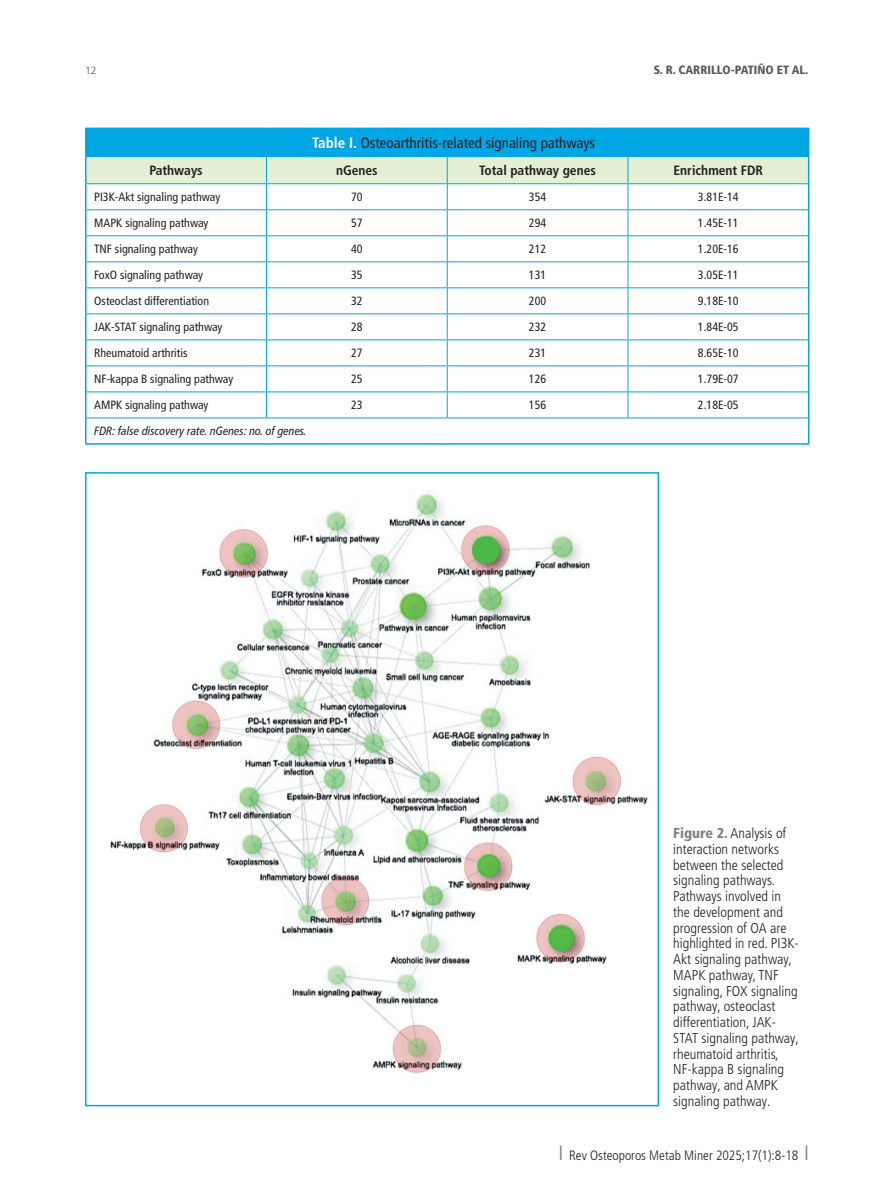
<style>
.page{position:relative;width:893px;height:1191px;background:#fff}
.page>*{position:absolute;margin:0;border:0;box-sizing:border-box;transform-origin:0 0}
.Titulo_tabla{font:condensed 15px "Frutiger LT Pro";color:#231f20}
.FIGURA_NÚMERO{font:300 condensed 14.25px/15.8px "Frutiger LT Pro";color:#231f20}
.CABECERA_TABLA{font:700 condensed 13.5px "Frutiger LT Pro";color:#231f20}
.t1{font:300 condensed 13.5px "Frutiger LT Pro";color:#231f20}
.INTERIOR_TABLA{font:condensed 12px "Frutiger LT Pro";color:#231f20}
.PIE_TABLA{font:italic condensed 12px "Frutiger LT Pro";color:#231f20}
.t2{font:900 condensed 12px "Frutiger LT Pro";color:#57585a}
.t3{font:300 10.5px "Frutiger LT Pro";color:#57585a}
.s1{font-weight:700;color:#fff}
.s2{font-weight:900;color:#808285}
.s3{color:#808285}
</style>
<div class="page">
<hr style="left:85px;top:128px;width:181px;height:1px;background:#00a5e3">
<hr style="left:85px;top:129px;width:2px;height:28px;background:#00a5e3">
<hr style="left:266px;top:128px;width:181px;height:1px;background:#00a5e3">
<hr style="left:447px;top:128px;width:181px;height:1px;background:#00a5e3">
<hr style="left:628px;top:128px;width:181px;height:1px;background:#00a5e3">
<hr style="left:85px;top:157px;width:2px;height:27px;background:#00a5e3">
<hr style="left:85px;top:184px;width:2px;height:26px;background:#00a5e3">
<hr style="left:85px;top:210px;width:2px;height:26px;background:#00a5e3">
<hr style="left:85px;top:236px;width:2px;height:26px;background:#00a5e3">
<hr style="left:85px;top:262px;width:2px;height:26px;background:#00a5e3">
<hr style="left:85px;top:288px;width:2px;height:26px;background:#00a5e3">
<hr style="left:85px;top:314px;width:2px;height:26px;background:#00a5e3">
<hr style="left:85px;top:340px;width:2px;height:26px;background:#00a5e3">
<hr style="left:85px;top:366px;width:2px;height:26px;background:#00a5e3">
<hr style="left:85px;top:392px;width:2px;height:26px;background:#00a5e3">
<hr style="left:85px;top:418px;width:2px;height:25px;background:#00a5e3">
<hr style="left:85px;top:443px;width:181px;height:2px;background:#00a5e3">
<hr style="left:266px;top:443px;width:181px;height:2px;background:#00a5e3">
<hr style="left:447px;top:443px;width:181px;height:2px;background:#00a5e3">
<hr style="left:628px;top:443px;width:181px;height:2px;background:#00a5e3">
<svg style="left:86px;top:129px;width:723px;height:314px"></svg>
<hr style="left:87px;top:417px;width:179px;height:1px;background:#00a5e3">
<hr style="left:266px;top:417px;width:181px;height:1px;background:#00a5e3">
<hr style="left:447px;top:417px;width:181px;height:1px;background:#00a5e3">
<hr style="left:628px;top:417px;width:180px;height:1px;background:#00a5e3">
<img style="left:110px;top:491px;width:538px;height:582px">
<p class="t3" style="left:85px;top:64px;width:13px">12</p>
<p class="t2" style="left:654px;top:62px;width:40px">S. R. CARRILLO</p>
<p class="t2" style="left:731px;top:62px;width:79px">-PATI ÑO ET AL.</p>
<p class="Titulo_tabla" style="left:312px;top:134px;width:284px"><span class="s1">Table I.</span> Osteoarthritis-related signaling pathways</p>
<p class="CABECERA_TABLA" style="left:150px;top:163px;width:55px">Pathways</p>
<p class="CABECERA_TABLA" style="left:336px;top:163px;width:43px">nGenes</p>
<p class="CABECERA_TABLA" style="left:479px;top:163px;width:118px">Total pathway genes</p>
<p class="CABECERA_TABLA" style="left:673px;top:163px;width:91px">Enrichment FDR</p>
<p class="INTERIOR_TABLA" style="left:94px;top:190px;width:127px">PI3K-Akt signaling pathway</p>
<p class="INTERIOR_TABLA" style="left:351px;top:190px;width:13px">70</p>
<p class="INTERIOR_TABLA" style="left:529px;top:190px;width:19px">354</p>
<p class="INTERIOR_TABLA" style="left:698px;top:190px;width:42px">3.81E-14</p>
<p class="INTERIOR_TABLA" style="left:94px;top:216px;width:116px">MAPK signaling pathway</p>
<p class="INTERIOR_TABLA" style="left:351px;top:216px;width:13px">57</p>
<p class="INTERIOR_TABLA" style="left:529px;top:216px;width:19px">294</p>
<p class="INTERIOR_TABLA" style="left:698px;top:216px;width:42px">1.45E-11</p>
<p class="INTERIOR_TABLA" style="left:94px;top:242px;width:105px">TNF signaling pathway</p>
<p class="INTERIOR_TABLA" style="left:351px;top:242px;width:13px">40</p>
<p class="INTERIOR_TABLA" style="left:529px;top:242px;width:19px">212</p>
<p class="INTERIOR_TABLA" style="left:698px;top:242px;width:42px">1.20E-16</p>
<p class="INTERIOR_TABLA" style="left:94px;top:268px;width:110px">FoxO signaling pathway</p>
<p class="INTERIOR_TABLA" style="left:351px;top:268px;width:13px">35</p>
<p class="INTERIOR_TABLA" style="left:529px;top:268px;width:19px">131</p>
<p class="INTERIOR_TABLA" style="left:698px;top:268px;width:42px">3.05E-11</p>
<p class="INTERIOR_TABLA" style="left:94px;top:294px;width:116px">Osteoclast differentiation</p>
<p class="INTERIOR_TABLA" style="left:351px;top:294px;width:13px">32</p>
<p class="INTERIOR_TABLA" style="left:529px;top:294px;width:19px">200</p>
<p class="INTERIOR_TABLA" style="left:698px;top:294px;width:42px">9.18E-10</p>
<p class="INTERIOR_TABLA" style="left:94px;top:320px;width:130px">JAK-STAT signaling pathway</p>
<p class="INTERIOR_TABLA" style="left:351px;top:320px;width:13px">28</p>
<p class="INTERIOR_TABLA" style="left:529px;top:320px;width:19px">232</p>
<p class="INTERIOR_TABLA" style="left:698px;top:320px;width:42px">1.84E-05</p>
<p class="INTERIOR_TABLA" style="left:94px;top:346px;width:95px">Rheumatoid arthritis</p>
<p class="INTERIOR_TABLA" style="left:351px;top:346px;width:13px">27</p>
<p class="INTERIOR_TABLA" style="left:529px;top:346px;width:19px">231</p>
<p class="INTERIOR_TABLA" style="left:698px;top:346px;width:42px">8.65E-10</p>
<p class="INTERIOR_TABLA" style="left:94px;top:372px;width:141px">NF-kappa B signaling pathway</p>
<p class="INTERIOR_TABLA" style="left:351px;top:372px;width:13px">25</p>
<p class="INTERIOR_TABLA" style="left:529px;top:372px;width:19px">126</p>
<p class="INTERIOR_TABLA" style="left:698px;top:372px;width:42px">1.79E-07</p>
<p class="INTERIOR_TABLA" style="left:94px;top:398px;width:116px">AMPK signaling pathway</p>
<p class="INTERIOR_TABLA" style="left:351px;top:398px;width:13px">23</p>
<p class="INTERIOR_TABLA" style="left:529px;top:398px;width:19px">156</p>
<p class="INTERIOR_TABLA" style="left:698px;top:398px;width:42px">2.18E-05</p>
<p class="PIE_TABLA" style="left:94px;top:424px;width:214px">FDR: false discovery rate. nGenes: no. of genes.</p>
<p class="FIGURA_NÚMERO" style="left:673px;top:825px;width:127px"><span class="s2">FIGURE 2.</span> Analysis of interaction networks between the selected signaling pathways.<br>Pathways involved in the development and progression of OA are highlighted in red. PI3K-<br>Akt signaling pathway,<br>MAPK pathway, TNF signaling, FOX signaling pathway, osteoclast differentiation, JAK-<br>STAT signaling pathway, rheumatoid arthritis,<br>NF-kappa B signaling pathway, and AMPK signaling pathway.</p>
<p class="t1" style="left:560px;top:1147px;width:250px"><span class="s3">❘</span> Rev Osteoporos Metab Miner 2025;17(1):8-18 <span class="s3">❘</span></p>
</div>
